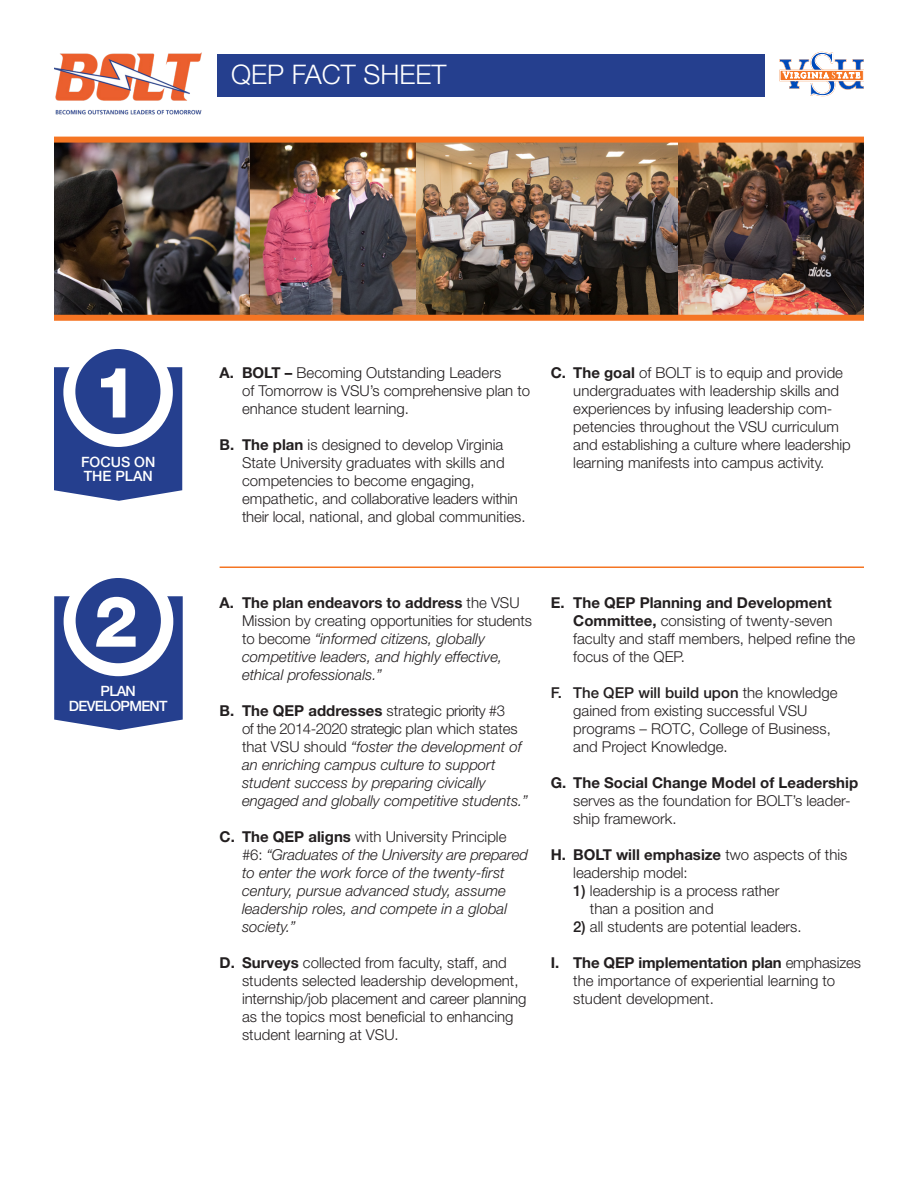
<style>
.page{position:relative;width:918px;height:1188px;background:#fff}
.page>*{position:absolute;margin:0;border:0;box-sizing:border-box;transform-origin:0 0}
.t1{font:800 70.65px "Helvetica Neue LT Std";color:#fff}
.t2{font:800 70.5px "Helvetica Neue LT Std";color:#fff}
.t3{font:300 27px "Helvetica Neue LT Std";color:#fff}
.t4{font:300 15px/18px "Helvetica Neue LT Std";color:#231f20}
.t5{font:italic 300 15px/18px "Helvetica Neue LT Std";color:#231f20}
.t6{font:700 15px "Helvetica Neue LT Std";color:#231f20}
.t7{font:500 14.25px "Helvetica Neue LT Std";letter-spacing:-.05em;color:#fff}
.s1{font-weight:700}
.s2{font-style:normal}
.s3{font-weight:700;font-style:normal}
.s4{font-weight:500}
</style>
<div class="page">
<div style="left:218px;top:54px;width:547px;height:43px;background:#253f8e"></div>
<img style="left:54px;top:52px;width:148px;height:63px">
<svg style="left:54px;top:367px;width:128px;height:134px;background:#354d96"></svg>
<div style="left:63px;top:338px;width:110px;height:109px;background:#fff;border-radius:50%"></div>
<div style="left:75px;top:349px;width:85px;height:85px;background:#253f8e;border-radius:50%"></div>
<svg style="left:54px;top:596px;width:129px;height:134px;background:#364e97"></svg>
<div style="left:64px;top:567px;width:109px;height:109px;background:#fff;border-radius:50%"></div>
<div style="left:76px;top:578px;width:85px;height:85px;background:#253f8e;border-radius:50%"></div>
<svg style="left:780px;top:52px;width:84px;height:44px"></svg>
<hr style="left:220px;top:567px;width:644px;height:1px;background:#f57523">
<img style="left:54px;top:143px;width:362px;height:172px">
<img style="left:416px;top:143px;width:263px;height:172px">
<img style="left:679px;top:143px;width:185px;height:172px">
<div style="left:54px;top:137px;width:810px;height:6px;background:#f57523"></div>
<div style="left:54px;top:315px;width:810px;height:6px;background:#f57523"></div>
<p class="t3" style="left:231px;top:58px;width:217px">QEP FACT SHEET</p>
<p class="t2" style="left:94px;top:350px;width:46px">1</p>
<p class="t7" style="left:81px;top:453px;width:76px">FOCUS ON</p>
<p class="t7" style="left:84px;top:467px;width:71px">THE PLAN</p>
<p class="t1" style="left:94px;top:579px;width:46px">2</p>
<p class="t7" style="left:101px;top:683px;width:37px">PLAN</p>
<p class="t7" style="left:69px;top:697px;width:100px">DEVELOPMENT</p>
<p class="t4" style="left:242px;top:364px;width:290px;text-indent:-22px"><span class="s1">A. BOLT –</span> Becoming Outstanding Leaders<br>of Tomorrow is VSU’s comprehensive plan to enhance student learning.</p>
<p class="t4" style="left:242px;top:436px;width:285px;text-indent:-22px"><span class="s1">B. The plan</span> is designed to develop Virginia State University graduates with skills and competencies to become engaging, empathetic, and collaborative leaders within their local, national, and global communities.</p>
<p class="t4" style="left:573px;top:363px;width:271px;text-indent:-22px"><span class="s1">C. The goal</span> of BOLT is to equip and provide undergraduates with leadership skills and experiences by infusing leadership com-</p>
<p class="t4" style="left:573px;top:417px;width:279px">petencies throughout the VSU curriculum and establishing a culture where leadership</p>
<p class="t4" style="left:573px;top:453px;width:253px">learning manifests into campus activity.</p>
<p class="t4" style="left:242px;top:593px;width:291px;text-indent:-22px"><span class="s1">A. The plan endeavors to address</span> the VSU<br>Mission by creating opportunities for students</p>
<p class="t5" style="left:242px;top:629px;width:262px"><span class="s2">to become</span> “informed citizens, globally competitive leaders, and highly effective, ethical professionals.”</p>
<p class="t5" style="left:242px;top:701px;width:281px;text-indent:-22px"><span class="s3">B. The QEP addresses</span> <span class="s2">strategic priority #3<br>of the 2014-2020 strategic plan which states that VSU should</span> “foster the development of an enriching campus culture to support student success by preparing civically</p>
<p class="t5" style="left:242px;top:791px;width:287px">engaged and globally competitive students.”</p>
<p class="t4" style="left:220px;top:827px;width:288px"><span class="s1">C. The QEP aligns</span> with University Principle</p>
<p class="t5" style="left:242px;top:845px;width:287px"><span class="s2">#6:</span> “Graduates of the University are prepared to enter the work force of the twenty-first century, pursue advanced study, assume leadership roles, and compete in a global society.”</p>
<p class="t4" style="left:242px;top:953px;width:286px;text-indent:-22px"><span class="s1">D. Surveys</span> collected from faculty, staff, and students selected leadership development, internship/job placement and career planning as the topics most beneficial to enhancing</p>
<p class="t4" style="left:242px;top:1025px;width:158px">student learning at VSU.</p>
<p class="t6" style="left:551px;top:593px;width:282px">E. The QEP Planning and Development</p>
<p class="t4" style="left:573px;top:611px;width:283px"><span class="s1">Committee,</span> consisting of twenty-seven faculty and staff members, helped refine the focus of the QEP.</p>
<p class="t4" style="left:573px;top:683px;width:266px;text-indent:-22px"><span class="s4">F. The QEP will build upon</span> the knowledge gained from existing successful VSU programs – ROTC, College of Business,</p>
<p class="t4" style="left:573px;top:737px;width:156px">and Project Knowledge.</p>
<p class="t4" style="left:573px;top:773px;width:286px;text-indent:-22px"><span class="s1">G. The Social Change Model of Leadership </span>serves as the foundation for BOLT’s leader-</p>
<p class="t4" style="left:573px;top:809px;width:105px">ship framework.</p>
<p class="t4" style="left:573px;top:845px;width:276px;text-indent:-22px"><span class="s1">H. BOLT will emphasize</span> two aspects of this leadership model:</p>
<p class="t4" style="left:590px;top:881px;width:191px;text-indent:-17px"><span class="s4">1)</span> leadership is a process rather than a position and</p>
<p class="t4" style="left:573px;top:917px;width:230px"><span class="s4">2)</span> all students are potential leaders.</p>
<p class="t4" style="left:573px;top:953px;width:289px;text-indent:-23px"><span class="s1">I. The QEP implementation plan</span> emphasizes the importance of experiential learning to student development.</p>
</div>
